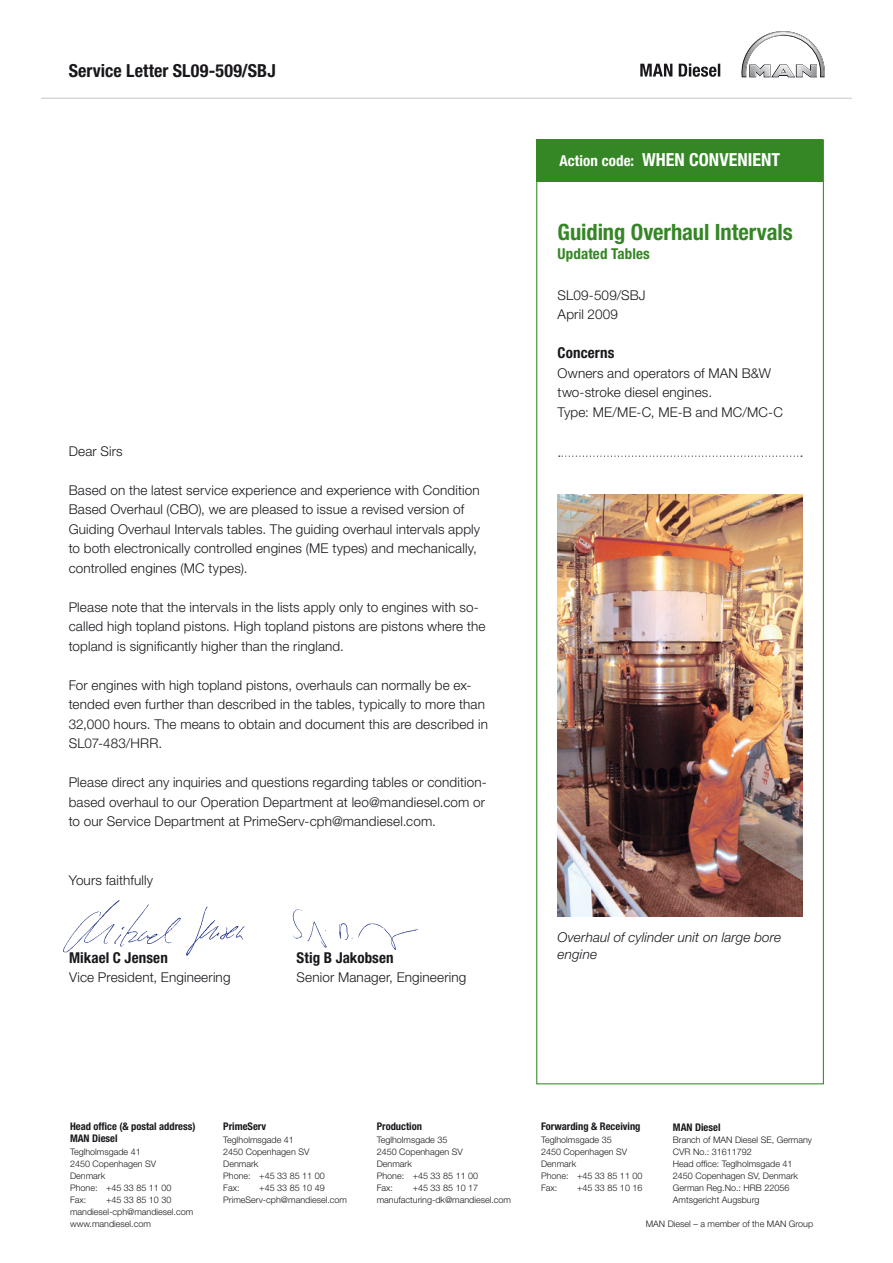
<style>
.page{position:relative;width:893px;height:1263px;background:#fff}
.page>*{position:absolute;margin:0;border:0;box-sizing:border-box;transform-origin:0 0}
.t1{font:700 condensed 22.5px "Helvetica Neue LT";letter-spacing:-.005em;color:#358625}
.t2{font:700 condensed 18px "Helvetica Neue LT";color:#fff}
.t3{font:700 condensed 18px "Helvetica Neue LT";letter-spacing:.005em;color:#1a171c}
.t4{font:700 condensed 15px "Helvetica Neue LT";letter-spacing:.01em;color:#1a171c}
.t5{font:700 condensed 15px "Helvetica Neue LT";letter-spacing:.005em;color:#358625}
.t6{font:300 13.5px/19.5px "Helvetica Neue LT";letter-spacing:.01em;color:#1a171c}
.t7{font:italic 300 13.5px/16.5px "Helvetica Neue LT";letter-spacing:.01em;color:#1a171c}
.t8{font:700 condensed 10.5px/12px "Helvetica Neue LT";color:#1a171c}
.t9{font:300 9px/12px "Helvetica Neue LT";color:#1a171c}
.s1{font-size:15px}
</style>
<div class="page">
<hr style="left:41px;top:98px;width:811px;height:1px;background:#c6c7c9">
<div style="left:537px;top:139px;width:286px;height:43px;background:#358625"></div>
<svg style="left:640px;top:64px;width:80px;height:13px"></svg>
<svg style="left:741px;top:31px;width:84px;height:46px"></svg>
<svg style="left:559px;top:456px;width:243px;height:1px"></svg>
<img style="left:558px;top:495px;width:244px;height:421px">
<img style="left:63px;top:900px;width:182px;height:56px">
<img style="left:292px;top:909px;width:127px;height:41px">
<h2 class="t3" style="left:69px;top:59px;width:208px">Service Letter SL09-509/SBJ</h2>
<p class="t6" style="left:69px;top:441px;width:56px">Dear Sirs</p>
<p class="t6" style="left:69px;top:480px;width:413px">Based on the latest service experience and experience with Condition Based Overhaul (CBO), we are pleased to issue a revised version of Guiding Overhaul Intervals tables. The guiding overhaul intervals apply to both electronically controlled engines (ME types) and mechanically, controlled engines (MC types).</p>
<p class="t6" style="left:69px;top:597px;width:418px">Please note that the intervals in the lists apply only to engines with so&shy;called high topland pistons. High topland pistons are pistons where the topland is significantly higher than the ringland.</p>
<p class="t6" style="left:69px;top:675px;width:421px">For engines with high topland pistons, overhauls can normally be ex&shy;tended even further than described in the tables, typically to more than 32,000 hours. The means to obtain and document this are described in SL07-483/HRR.</p>
<p class="t6" style="left:69px;top:772px;width:419px;text-align:justify">Please direct any inquiries and questions regarding tables or condition&shy;based overhaul to our Operation Department at leo@mandiesel.com or to our Service Department at PrimeServ-cph@mandiesel.com.</p>
<p class="t6" style="left:69px;top:870px;width:86px">Yours faithfully</p>
<p class="t4" style="left:69px;top:948px;width:100px">Mikael C Jensen</p>
<p class="t6" style="left:69px;top:967px;width:163px">Vice President, Engineering</p>
<p class="t4" style="left:296px;top:948px;width:99px">Stig B Jakobsen</p>
<p class="t6" style="left:296px;top:967px;width:171px">Senior Manager, Engineering</p>
<h2 class="t2" style="left:559px;top:149px;width:222px"><span class="s1">Action code:</span> WHEN CONVENIENT</h2>
<h1 class="t1" style="left:558px;top:218px;width:237px">Guiding Overhaul Intervals</h1>
<p class="t5" style="left:558px;top:245px;width:94px">Updated Tables</p>
<p class="t6" style="left:558px;top:285px;width:90px">SL09-509/SBJ<br>April 2009</p>
<p class="t4" style="left:558px;top:344px;width:58px">Concerns</p>
<p class="t6" style="left:558px;top:363px;width:227px">Owners and operators of MAN B&amp;W two-stroke diesel engines.<br>Type: ME/ME-C, ME-B and MC/MC-C</p>
<p class="t7" style="left:558px;top:929px;width:225px">Overhaul of cylinder unit on large bore engine</p>
<p class="t8" style="left:70px;top:1120px;width:127px">Head office (&amp; postal address)<br>MAN Diesel</p>
<p class="t9" style="left:70px;top:1145px;width:103px">Teglholmsgade 41<br>2450 Copenhagen SV<br>Denmark<br>Phone: +45 33 85 11 00<br>Fax:</p>
<p class="t9" style="left:70px;top:1193px;width:125px;text-indent:36px">+45 33 85 10 30 mandiesel-cph@mandiesel.com www.mandiesel.com</p>
<p class="t8" style="left:223px;top:1120px;width:44px">PrimeServ</p>
<p class="t9" style="left:223px;top:1133px;width:103px">Teglholmsgade 41<br>2450 Copenhagen SV<br>Denmark<br>Phone: +45 33 85 11 00<br>Fax:</p>
<p class="t9" style="left:223px;top:1181px;width:125px;text-indent:36px">+45 33 85 10 49<br>PrimeServ-cph@mandiesel.com</p>
<p class="t8" style="left:377px;top:1120px;width:47px">Production</p>
<p class="t9" style="left:377px;top:1133px;width:103px">Teglholmsgade 35<br>2450 Copenhagen SV<br>Denmark<br>Phone: +45 33 85 11 00<br>Fax:</p>
<p class="t9" style="left:377px;top:1181px;width:136px;text-align:center">+45 33 85 10 17 manufacturing-dk@mandiesel.com</p>
<p class="t8" style="left:541px;top:1120px;width:101px">Forwarding &amp; Receiving</p>
<p class="t9" style="left:541px;top:1133px;width:103px">Teglholmsgade 35<br>2450 Copenhagen SV<br>Denmark<br>Phone: +45 33 85 11 00<br>Fax:</p>
<p class="t9" style="left:577px;top:1181px;width:67px">+45 33 85 10 16</p>
<p class="t8" style="left:673px;top:1121px;width:49px">MAN Diesel</p>
<p class="t9" style="left:673px;top:1133px;width:141px">Branch of MAN Diesel SE, Germany<br>CVR No.: 31611792<br>Head office: Teglholmsgade 41<br>2450 Copenhagen SV, Denmark<br>German Reg.No.: HRB 22056<br>Amtsgericht Augsburg</p>
<p class="t9" style="left:646px;top:1217px;width:169px">MAN Diesel – a member of the MAN Group</p>
</div>
